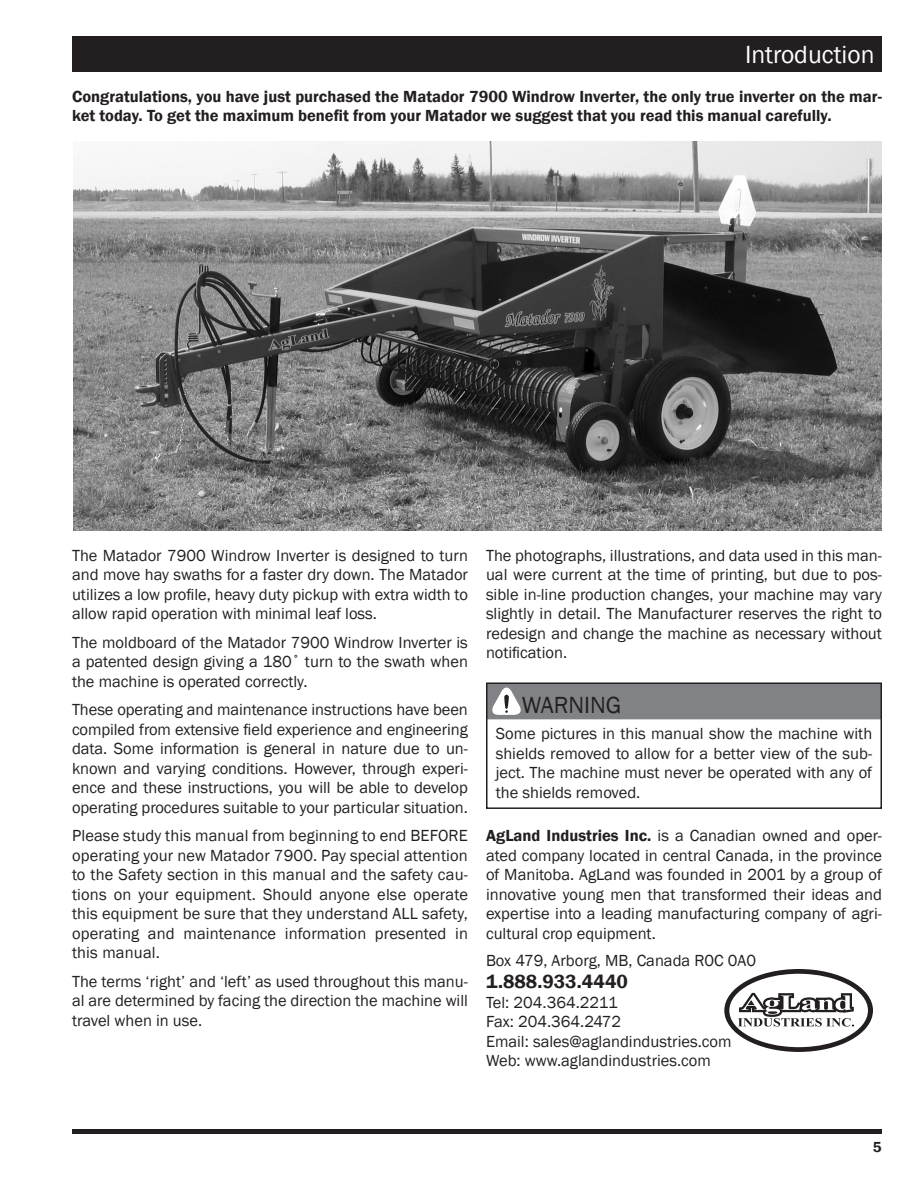
<style>
.page{position:relative;width:918px;height:1188px;background:#fff}
.page>*{position:absolute;margin:0;border:0;box-sizing:border-box;transform-origin:0 0}
.Head{font:25.5px "Franklin Gothic";color:#fff}
.Head-2{font:24px "Franklin Gothic";color:#231f20}
.Body{font:600 19.5px "Franklin Gothic";color:#231f20}
.Body-2{font:16.5px/19.5px "Franklin Gothic";color:#231f20;text-align:justify}
.Body-3{font:600 16.5px/19.5px "Franklin Gothic";color:#231f20}
.List{font:16.5px/19.5px "Franklin Gothic";color:#231f20;text-align:justify}
.t1{font:600 15px "Franklin Gothic";color:#231f20}
.s1{font-weight:600}
</style>
<div class="page">
<div style="left:72px;top:36px;width:810px;height:36px;background:#231f20"></div>
<hr style="left:72px;top:1130px;width:810px;height:4px;background:#231f20">
<svg style="left:724px;top:969px;width:149px;height:83px"></svg>
<div style="left:486px;top:683px;width:396px;height:36px;background:#808285"></div>
<div style="left:486px;top:682px;width:396px;height:127px;border:2px solid #231f20"></div>
<svg style="left:490px;top:684px;width:33px;height:31px"></svg>
<img style="left:73px;top:142px;width:809px;height:389px">
<p class="Head" style="left:745px;top:39px;width:131px">Introduction</p>
<p class="Body-3" style="left:72px;top:86px;width:811px">Congratulations, you have just purchased the Matador 7900 Windrow Inverter, the only true inverter on the mar&shy;ket today. To get the maximum benefit from your Matador we suggest that you read this manual carefully.</p>
<p class="Body-2" style="left:72px;top:546px;width:398px">The Matador 7900 Windrow Inverter is designed to turn and move hay swaths for a faster dry down. The Matador utilizes a low profile, heavy duty pickup with extra width to allow rapid operation with minimal leaf loss.</p>
<p class="Body-2" style="left:72px;top:633px;width:397px">The moldboard of the Matador 7900 Windrow Inverter is a patented design giving a 180˚ turn to the swath when the machine is operated correctly.</p>
<p class="Body-2" style="left:72px;top:700px;width:397px">These operating and maintenance instructions have been compiled from extensive field experience and engineering data. Some information is general in nature due to un&shy;known and varying conditions. However, through experi&shy;ence and these instructions, you will be able to develop operating procedures suitable to your particular situation.</p>
<p class="Body-2" style="left:72px;top:826px;width:397px">Please study this manual from beginning to end BEFORE operating your new Matador 7900. Pay special attention to the Safety section in this manual and the safety cau&shy;tions on your equipment. Should anyone else operate this equipment be sure that they understand ALL safety, operating and maintenance information presented in this manual.</p>
<p class="Body-2" style="left:72px;top:972px;width:397px">The terms ‘right’ and ‘left’ as used throughout this manu&shy;al are determined by facing the direction the machine will travel when in use.</p>
<p class="Body-2" style="left:486px;top:546px;width:398px">The photographs, illustrations, and data used in this man&shy;ual were current at the time of printing, but due to pos&shy;sible in-line production changes, your machine may vary slightly in detail. The Manufacturer reserves the right to redesign and change the machine as necessary without notification.</p>
<p class="Head-2" style="left:522px;top:690px;width:101px">WARNING</p>
<p class="List" style="left:496px;top:725px;width:378px">Some pictures in this manual show the machine with shields removed to allow for a better view of the sub&shy;ject. The machine must never be operated with any of the shields removed.</p>
<p class="Body-2" style="left:486px;top:826px;width:398px"><span class="s1">AgLand Industries Inc.</span> is a Canadian owned and oper&shy;ated company located in central Canada, in the province of Manitoba. AgLand was founded in 2001 by a group of innovative young men that transformed their ideas and expertise into a leading manufacturing company of agri&shy;cultural crop equipment.</p>
<p class="Body-2" style="left:486px;top:951px;width:272px">Box 479, Arborg, MB, Canada R0C 0A0</p>
<p class="Body" style="left:486px;top:970px;width:143px">1.888.933.4440</p>
<p class="Body-2" style="left:486px;top:993px;width:133px">Tel: 204.364.2211</p>
<p class="Body-2" style="left:486px;top:1012px;width:137px">Fax: 204.364.2472</p>
<p class="Body-2" style="left:486px;top:1032px;width:247px">Email: sales@aglandindustries.com</p>
<p class="Body-2" style="left:486px;top:1051px;width:226px">Web: www.aglandindustries.com</p>
<p class="t1" style="left:873px;top:1138px;width:10px">5</p>
</div>
